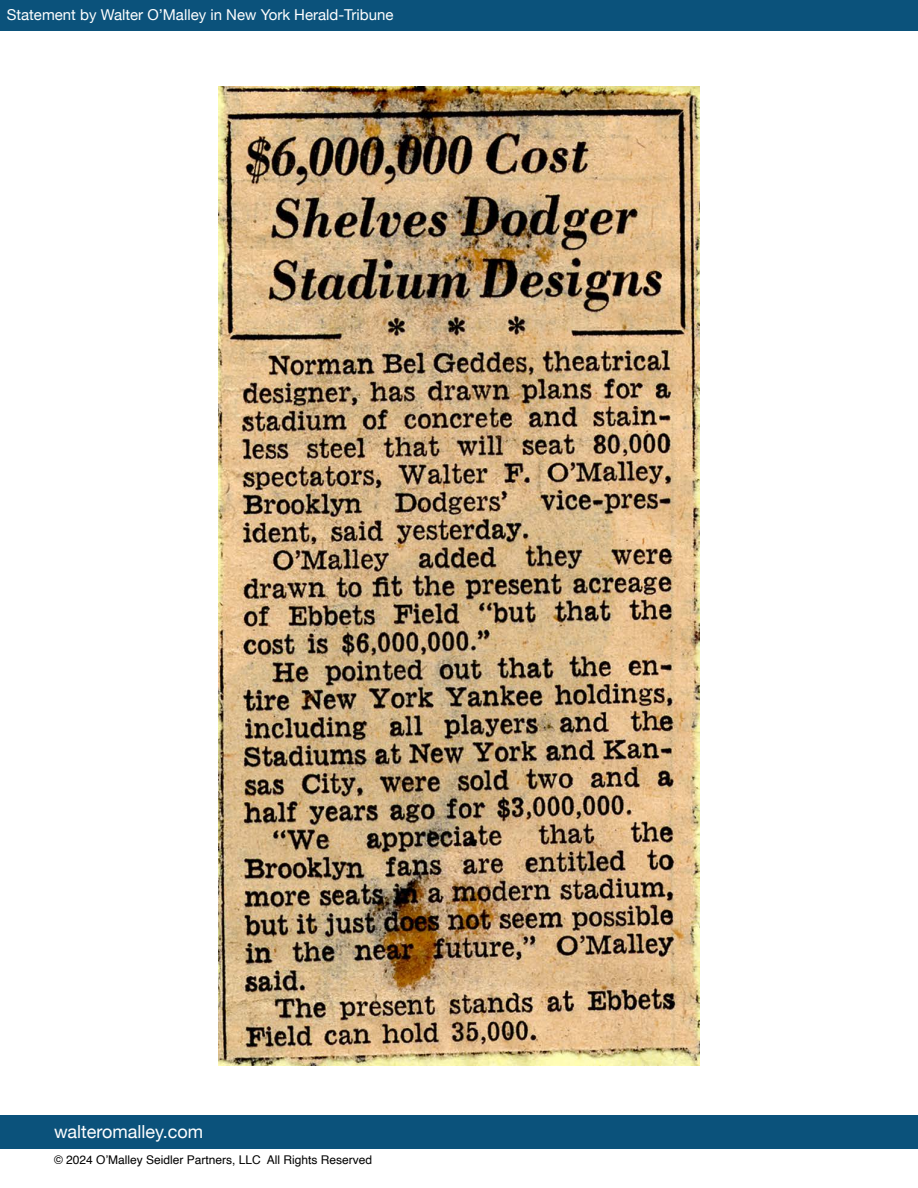
<style>
.page{position:relative;width:918px;height:1188px;background:#fff}
.page>*{position:absolute;margin:0;border:0;box-sizing:border-box;transform-origin:0 0}
.t1{font:18px "Helvetica Neue";color:#fff}
.t2{font:15px "Helvetica Neue";color:#fff}
.t3{font:12px "Helvetica";color:#000}
</style>
<div class="page">
<div style="left:0;top:0;width:918px;height:30px;background:#0b527b"></div>
<div style="left:0;top:1116px;width:918px;height:33px;background:#0b527b"></div>
<img style="left:218px;top:87px;width:482px;height:978px">
<p class="t2" style="left:7px;top:4px;width:388px">Statement by Walter O’Malley in New York Herald-Tribune</p>
<h1 class="t1" style="left:54px;top:1118px;width:151px">walteromalley.com</h1>
<p class="t3" style="left:54px;top:1150px;width:320px">© 2024 O’Malley Seidler Partners, LLC All Rights Reserved</p>
</div>
